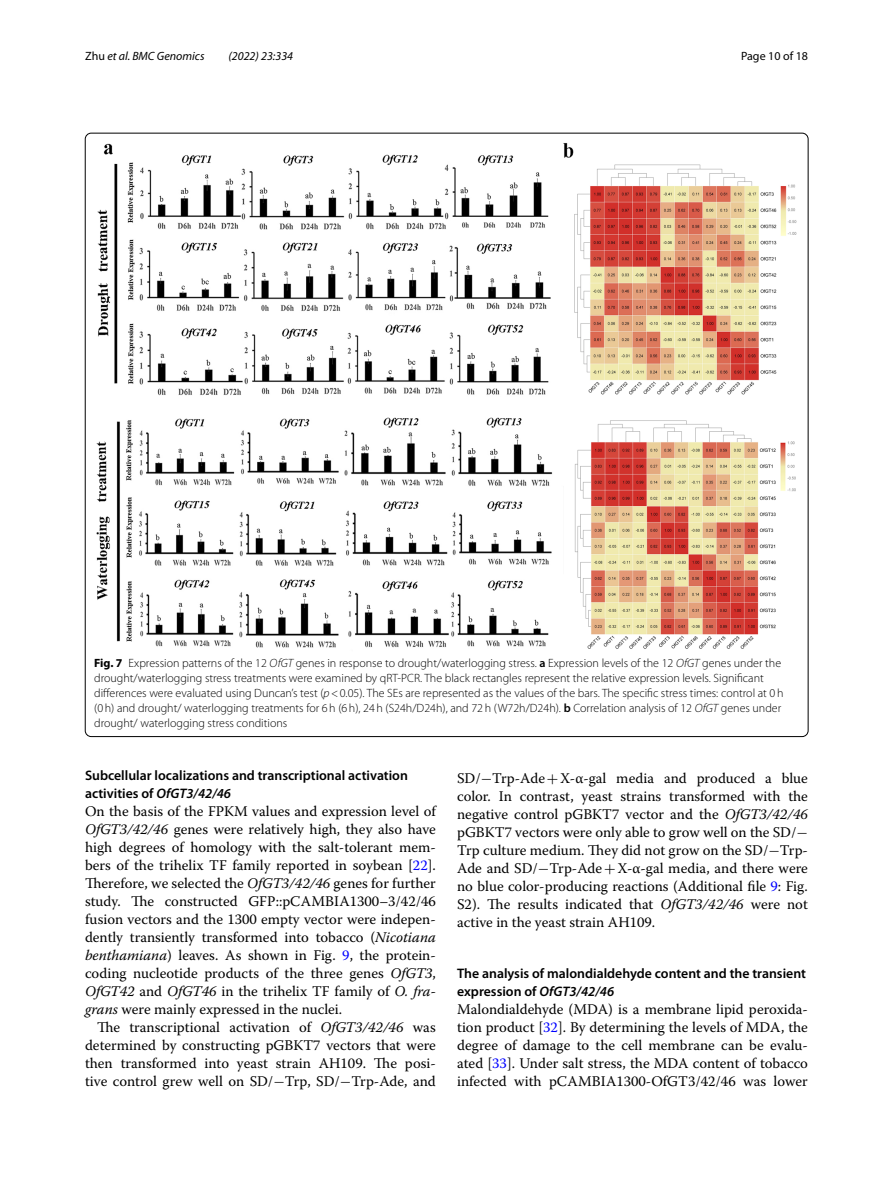
<style>
.page{position:relative;width:893px;height:1187px;background:#fff}
.page>*{position:absolute;margin:0;border:0;box-sizing:border-box;transform-origin:0 0}
.t1{font:14.7px/18px "Warnock Pro";color:#000;text-align:justify}
.t2{font:600 13.8px/18px "Myriad Pro";color:#000}
.t3{font:300 12px/15px "Myriad Pro";color:#000}
.t4{font:italic 12px "Myriad Pro";color:#000}
.t5{font:12px "Myriad Pro";color:#000}
.s1{font-style:normal}
.s2{font-weight:700}
.s3{font-style:italic}
.s4{font-weight:600}
.s5{color:#00f}
.s6{font-family:"MTSY"}
</style>
<div class="page">
<img style="left:96px;top:143px;width:701px;height:506px">
<p class="t4" style="left:85px;top:48px;width:121px"><span class="s1">Zhu</span> et al. BMC Genomics</p>
<p class="t4" style="left:228px;top:48px;width:66px">(2022) 23:334</p>
<p class="t5" style="left:741px;top:48px;width:68px">Page 10 of 18</p>
<p class="t3" style="left:94px;top:655px;width:691px"><span class="s2">Fig. 7</span> Expression patterns of the 12 <span class="s3">OfGT</span> genes in response to drought/waterlogging stress. <span class="s4">a</span> Expression levels of the 12 <span class="s3">OfGT</span> genes under the drought/waterlogging stress treatments were examined by qRT-PCR. The black rectangles represent the relative expression levels. Significant differences were evaluated using Duncan’s test (<span class="s3">p</span>&lt;0.05). The SEs are represented as the values of the bars. The specific stress times: control at 0h (0h) and drought/ waterlogging treatments for 6h (6h), 24h (S24h/D24h), and 72h (W72h/D24h). <span class="s4">b</span> Correlation analysis of 12 <span class="s3">OfGT</span> genes under drought/ waterlogging stress conditions</p>
<p class="t2" style="left:85px;top:766px;width:324px">Subcellular localizations and transcriptional activation activities of <span class="s3">OfGT3/42/46</span></p>
<p class="t1" style="left:85px;top:802px;width:352px">On the basis of the FPKM values and expression level of <span class="s3">OfGT3/42/46</span> genes were relatively high, they also have high degrees of homology with the salt-tolerant mem&shy;bers of the trihelix TF family reported in soybean [<span class="s5">22</span>].<br>Therefore, we selected the <span class="s3">OfGT3/42/46</span> genes for further study. The constructed GFP::pCAMBIA1300–3/42/46 fusion vectors and the 1300 empty vector were indepen&shy;dently transiently transformed into tobacco (<span class="s3">Nicotiana benthamiana</span>) leaves. As shown in Fig. <span class="s5">9</span>, the protein&shy;coding nucleotide products of the three genes <span class="s3">OfGT3</span>, <span class="s3">OfGT42</span> and <span class="s3">OfGT46</span> in the trihelix TF family of <span class="s3">O. fra&shy;grans</span> were mainly expressed in the nuclei.</p>
<p class="t1" style="left:85px;top:1018px;width:352px;text-indent:12px">The transcriptional activation of <span class="s3">OfGT3/42/46</span> was determined by constructing pGBKT7 vectors that were then transformed into yeast strain AH109. The posi&shy;tive control grew well on SD/<span class="s6">−</span>Trp, SD/<span class="s6">−</span>Trp-Ade, and</p>
<p class="t1" style="left:457px;top:768px;width:352px">SD/<span class="s6">−</span>Trp-Ade<span class="s6">+</span>X-α-gal media and produced a blue color. In contrast, yeast strains transformed with the negative control pGBKT7 vector and the <span class="s3">OfGT3/42/46 </span>pGBKT7 vectors were only able to grow well on the SD/<span class="s6">− </span>Trp culture medium. They did not grow on the SD/<span class="s6">−</span>Trp-Ade and SD/<span class="s6">−</span>Trp-Ade<span class="s6">+</span>X-α-gal media, and there were no blue color-producing reactions (Additional file <span class="s5">9</span>: Fig.<br>S2). The results indicated that <span class="s3">OfGT3/42/46</span> were not active in the yeast strain AH109.</p>
<p class="t2" style="left:457px;top:964px;width:350px">The analysis of malondialdehyde content and the transient expression of <span class="s3">OfGT3/42/46</span></p>
<p class="t1" style="left:457px;top:1000px;width:352px">Malondialdehyde (MDA) is a membrane lipid peroxida&shy;tion product [<span class="s5">32</span>]. By determining the levels of MDA, the degree of damage to the cell membrane can be evalu&shy;ated [<span class="s5">33</span>]. Under salt stress, the MDA content of tobacco infected with pCAMBIA1300-OfGT3/42/46 was lower</p>
</div>
